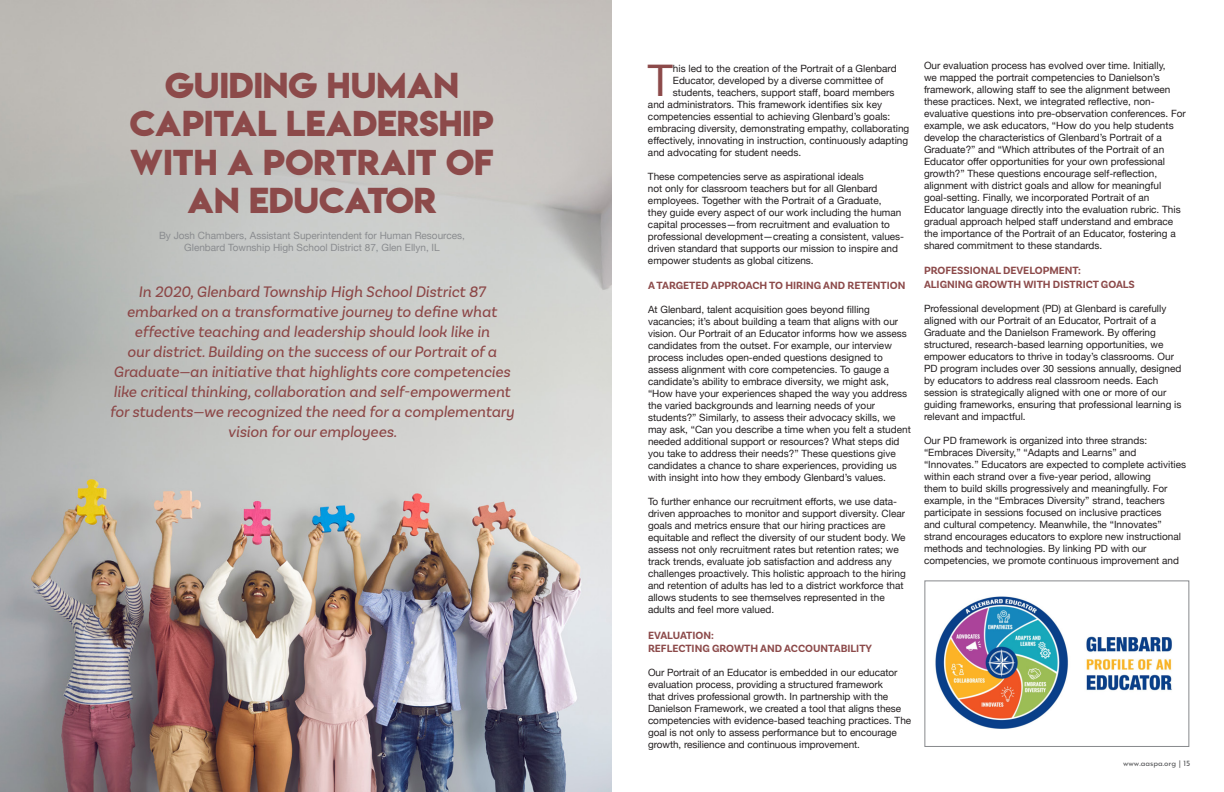
<style>
.page{position:relative;width:1224px;height:792px;background:#fff}
.page>*{position:absolute;margin:0;border:0;box-sizing:border-box;transform-origin:0 0}
.t1{font:43.6px "Helvetica Neue";color:#8c4a4a}
.t2{font:32px/38.4px "Lemon Milkbold";color:#8c4a4a;text-align:center}
.t3{font:italic 16px/20px "Basic Sans";color:#8c4747;text-align:center}
.t4{font:700 11px/13.2px "Basic Sans";color:#8c4a4a}
.t5{font:10px/12px "Helvetica Neue";color:#231f20}
.t6{font:10px/12px "Helvetica Neue";color:#8a8c8f;text-align:center}
.t7{font:8px "Josefin Sans";color:#57585a}
</style>
<div class="page">
<img style="left:0;top:0;width:612px;height:792px">
<img style="left:924px;top:580px;width:266px;height:167px">
<div style="left:925px;top:581px;width:264px;height:166px;border:1px solid #87898c"></div>
<h2 class="t2" style="left:130px;top:66px;width:365px">GUIDING HUMAN<br>CAPITAL LEADERSHIP<br>WITH A PORTRAIT OF<br>AN EDUCATOR</h2>
<p class="t6" style="left:159px;top:230px;width:307px">By Josh Chambers, Assistant Superintendent for Human Resources,<br>Glenbard Township High School District 87, Glen Ellyn, IL</p>
<p class="t3" style="left:110px;top:282px;width:406px">In 2020, Glenbard Township High School District 87 embarked on a transformative journey to define what effective teaching and leadership should look like in<br>our district. Building on the success of our Portrait of a Graduate—an initiative that highlights core competencies like critical thinking, collaboration and self-empowerment for students—we recognized the need for a complementary vision for our employees.</p>
<h1 class="t1" style="left:648px;top:49px;width:27px">T</h1>
<p class="t5" style="left:673px;top:63px;width:225px">his led to the creation of the Portrait of a Glenbard</p>
<p class="t5" style="left:673px;top:75px;width:212px">Educator, developed by a diverse committee of</p>
<p class="t5" style="left:673px;top:87px;width:223px">students, teachers, support staff, board members</p>
<p class="t5" style="left:648px;top:99px;width:236px">and administrators. This framework identifies six key</p>
<p class="t5" style="left:648px;top:111px;width:244px">competencies essential to achieving Glenbard’s goals:</p>
<p class="t5" style="left:648px;top:123px;width:263px">embracing diversity, demonstrating empathy, collaborating</p>
<p class="t5" style="left:648px;top:135px;width:262px">effectively, innovating in instruction, continuously adapting</p>
<p class="t5" style="left:648px;top:147px;width:155px">and advocating for student needs.</p>
<p class="t5" style="left:648px;top:171px;width:258px">These competencies serve as aspirational ideals<br>not only for classroom teachers but for all Glenbard employees. Together with the Portrait of a Graduate,<br>they guide every aspect of our work including the human capital processes—from recruitment and evaluation to professional development—creating a consistent, values&shy;driven standard that supports our mission to inspire and empower students as global citizens.</p>
<p class="t4" style="left:648px;top:279px;width:259px">A TARGETED APPROACH TO HIRING AND RETENTION</p>
<p class="t5" style="left:648px;top:304px;width:264px">At Glenbard, talent acquisition goes beyond filling vacancies; it’s about building a team that aligns with our vision. Our Portrait of an Educator informs how we assess candidates from the outset. For example, our interview process includes open-ended questions designed to assess alignment with core competencies. To gauge a candidate’s ability to embrace diversity, we might ask, “How have your experiences shaped the way you address the varied backgrounds and learning needs of your students?” Similarly, to assess their advocacy skills, we may ask, “Can you describe a time when you felt a student needed additional support or resources? What steps did you take to address their needs?” These questions give candidates a chance to share experiences, providing us with insight into how they embody Glenbard’s values.</p>
<p class="t5" style="left:648px;top:496px;width:259px">To further enhance our recruitment efforts, we use data&shy;driven approaches to monitor and support diversity. Clear goals and metrics ensure that our hiring practices are equitable and reflect the diversity of our student body. We assess not only recruitment rates but retention rates; we track trends, evaluate job satisfaction and address any challenges proactively. This holistic approach to the hiring and retention of adults has led to a district workforce that allows students to see themselves represented in the adults and feel more valued.</p>
<p class="t4" style="left:648px;top:628px;width:226px">EVALUATION:<br>REFLECTING GROWTH AND ACCOUNTABILITY</p>
<p class="t5" style="left:648px;top:667px;width:265px">Our Portrait of an Educator is embedded in our educator evaluation process, providing a structured framework<br>that drives professional growth. In partnership with the Danielson Framework, we created a tool that aligns these competencies with evidence-based teaching practices. The goal is not only to assess performance but to encourage growth, resilience and continuous improvement.</p>
<p class="t5" style="left:924px;top:60px;width:263px">Our evaluation process has evolved over time. Initially,<br>we mapped the portrait competencies to Danielson’s framework, allowing staff to see the alignment between these practices. Next, we integrated reflective, non&shy;evaluative questions into pre-observation conferences. For example, we ask educators, “How do you help students develop the characteristics of Glenbard’s Portrait of a Graduate?” and “Which attributes of the Portrait of an Educator offer opportunities for your own professional growth?” These questions encourage self-reflection, alignment with district goals and allow for meaningful goal-setting. Finally, we incorporated Portrait of an Educator language directly into the evaluation rubric. This gradual approach helped staff understand and embrace the importance of the Portrait of an Educator, fostering a shared commitment to these standards.</p>
<p class="t4" style="left:924px;top:264px;width:212px">PROFESSIONAL DEVELOPMENT:<br>ALIGNING GROWTH WITH DISTRICT GOALS</p>
<p class="t5" style="left:924px;top:303px;width:259px">Professional development (PD) at Glenbard is carefully aligned with our Portrait of an Educator, Portrait of a Graduate and the Danielson Framework. By offering structured, research-based learning opportunities, we empower educators to thrive in today’s classrooms. Our PD program includes over 30 sessions annually, designed by educators to address real classroom needs. Each session is strategically aligned with one or more of our guiding frameworks, ensuring that professional learning is relevant and impactful.</p>
<p class="t5" style="left:924px;top:435px;width:264px">Our PD framework is organized into three strands: “Embraces Diversity,” “Adapts and Learns” and “Innovates.” Educators are expected to complete activities within each strand over a five-year period, allowing<br>them to build skills progressively and meaningfully. For example, in the “Embraces Diversity” strand, teachers participate in sessions focused on inclusive practices<br>and cultural competency. Meanwhile, the “Innovates” strand encourages educators to explore new instructional methods and technologies. By linking PD with our competencies, we promote continuous improvement and</p>
<p class="t7" style="left:1123px;top:756px;width:69px">www.aaspa.org | 15</p>
</div>
